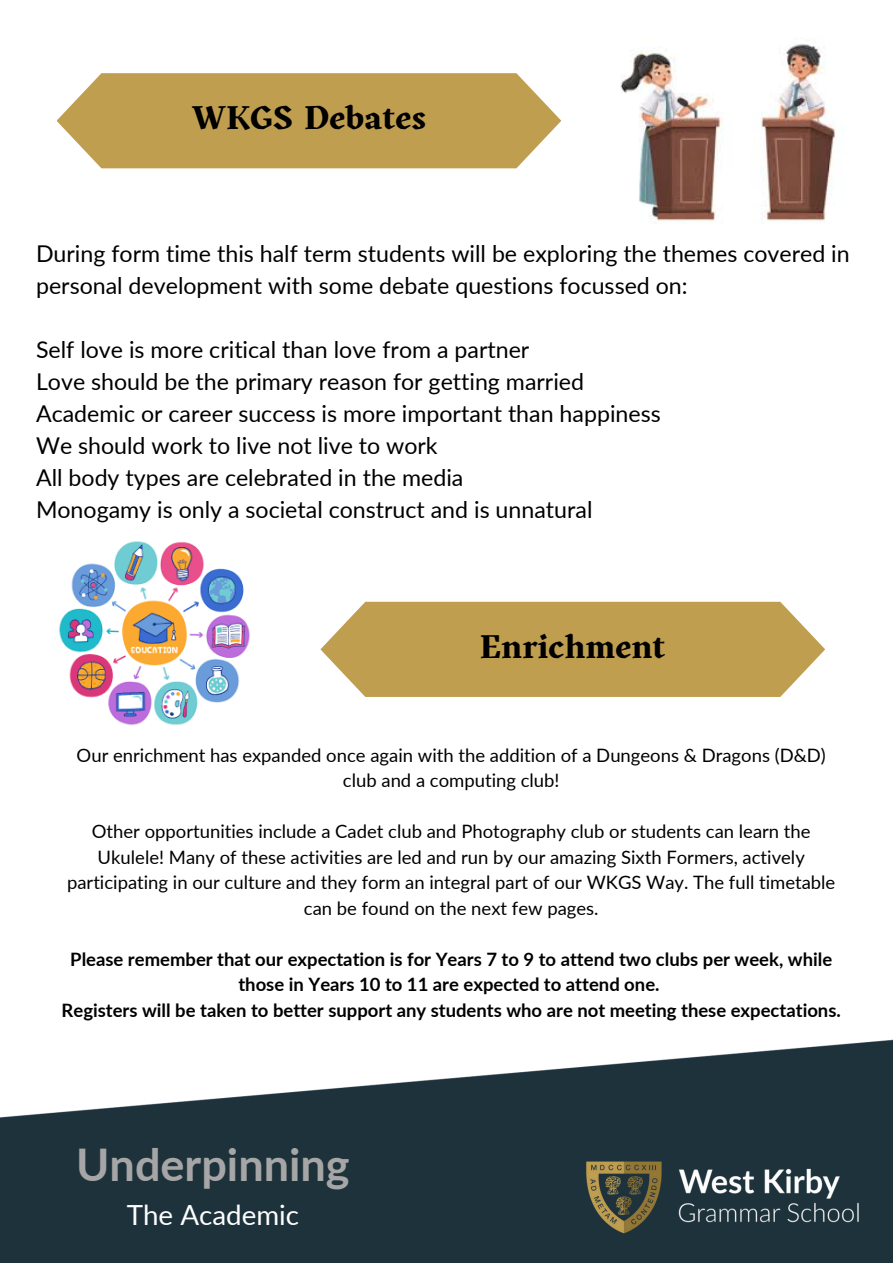
<style>
.page{position:relative;width:893px;height:1263px;background:#fff}
.page>*{position:absolute;margin:0;border:0;box-sizing:border-box;transform-origin:0 0}
.t1{font:700 45px "Lato";color:#a6a6a6}
.t2{font:700 33px "Kitsch";color:#000}
.t3{font:27.75px "Lato";color:#fffefe}
.t4{font:23.17px/32.1px "Lato";color:#000}
.t5{font:18.45px/25.5px "Lato";color:#000;text-align:center}
.t6{font:700 18.45px/25.5px "Lato";color:#000;text-align:center}
</style>
<div class="page">
<img style="left:0;top:1039px;width:893px;height:224px">
<svg style="left:57px;top:73px;width:504px;height:95px;background:#c5a65f"></svg>
<img style="left:620px;top:40px;width:215px;height:183px">
<img style="left:573px;top:1147px;width:299px;height:100px">
<svg style="left:320px;top:602px;width:505px;height:95px;background:#c5a65f"></svg>
<img style="left:59px;top:541px;width:191px;height:184px">
<p class="t2" style="left:192px;top:99px;width:236px">WKGS Debates</p>
<h3 class="t4" style="left:36px;top:237px;width:815px">During form time this half term students will be exploring the themes covered in personal development with some debate questions focussed on:</h3>
<h3 class="t4" style="left:36px;top:333px;width:626px">Self love is more critical than love from a partner<br>Love should be the primary reason for getting married Academic or career success is more important than happiness We should work to live not live to work<br>All body types are celebrated in the media<br>Monogamy is only a societal construct and is unnatural</h3>
<h2 class="t2" style="left:480px;top:627px;width:187px">Enrichment</h2>
<h2 class="t5" style="left:77px;top:742px;width:750px">Our enrichment has expanded once again with the addition of a Dungeons &amp; Dragons (D&amp;D) club and a computing club!</h2>
<p class="t5" style="left:67px;top:818px;width:770px">Other opportunities include a Cadet club and Photography club or students can learn the Ukulele! Many of these activities are led and run by our amazing Sixth Formers, actively participating in our culture and they form an integral part of our WKGS Way. The full timetable can be found on the next few pages.</p>
<p class="t6" style="left:62px;top:946px;width:781px">Please remember that our expectation is for Years 7 to 9 to attend two clubs per week, while those in Years 10 to 11 are expected to attend one.<br>Registers will be taken to better support any students who are not meeting these expectations.</p>
<p class="t1" style="left:76px;top:1136px;width:275px">Underpinning</p>
<p class="t3" style="left:127px;top:1198px;width:174px">The Academic</p>
</div>
